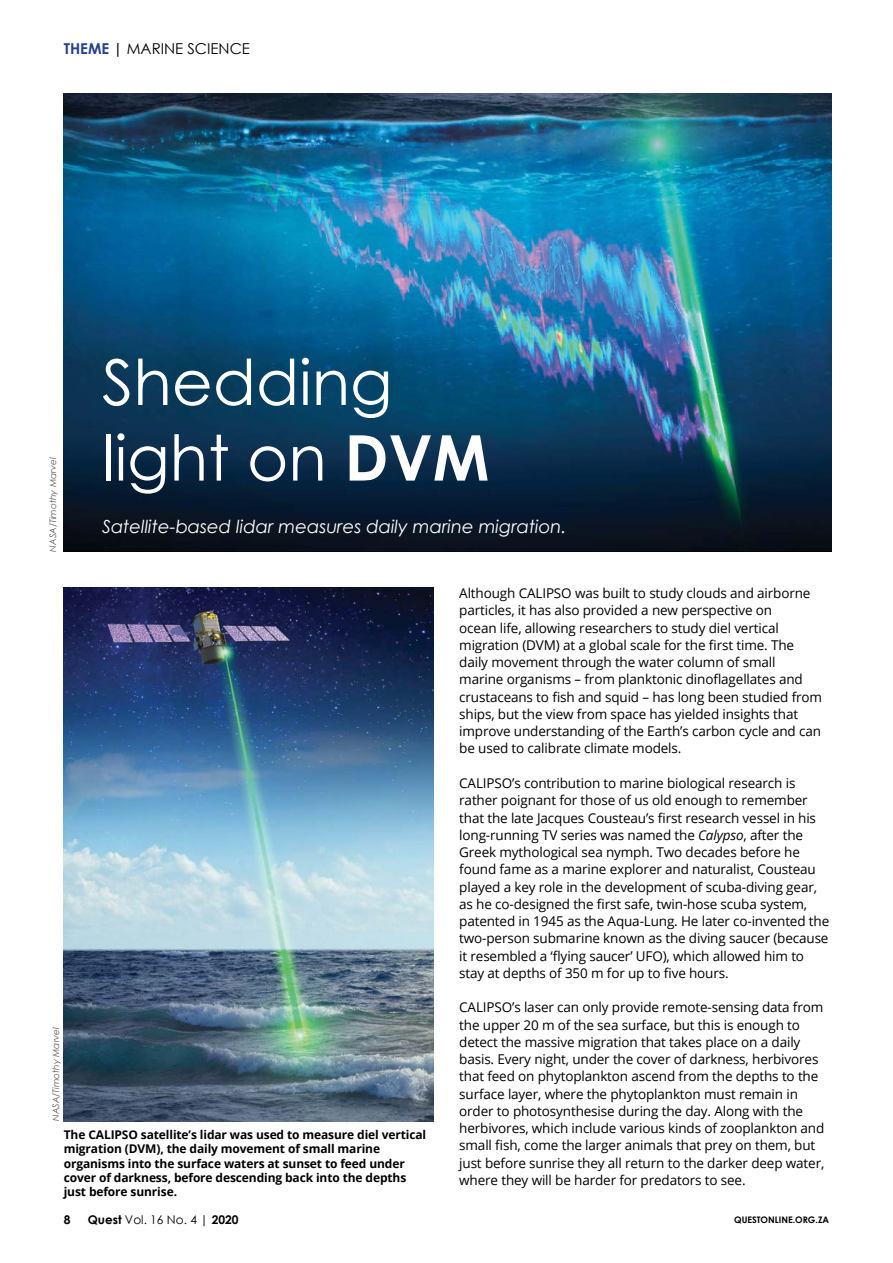
<style>
.page{position:relative;width:893px;height:1263px;background:#fff}
.page>*{position:absolute;margin:0;border:0;box-sizing:border-box;transform-origin:0 0}
.t1{font:63px/75.6px "Century Gothic";color:#fff}
.t2{font:italic 18px "Century Gothic";color:#fff}
.t3{font:15px "Century Gothic";color:#000}
.t4{font:13.5px/17.2px "Open Sans";letter-spacing:-.01em;color:#000}
.t5{font:700 12px/14.4px "Open Sans";letter-spacing:-.01em;color:#000}
.t6{font:12px "Century Gothic";color:#000}
.t7{font:700 12px "Century Gothic";color:#000}
.t8{font:italic 9px "Century Gothic";color:#58595b}
.t9{font:700 9px "Century Gothic";color:#000}
.s1{font-weight:700;color:#25408f}
.s2{font-weight:700}
.s3{font-style:italic}
</style>
<div class="page">
<img style="left:64px;top:94px;width:767px;height:457px">
<img style="left:64px;top:588px;width:370px;height:533px">
<p class="t3" style="left:64px;top:38px;width:188px"><span class="s1">THEME</span> <span class="s2">|</span> MARINE SCIENCE</p>
<p class="t8" style="left:47px;top:551px;width:95px;rotate:-90deg">NASA/Timothy Marvel</p>
<h1 class="t1" style="left:102px;top:343px;width:389px">Shedding light on <span class="s2">DVM</span></h1>
<h2 class="t2" style="left:102px;top:514px;width:466px">Satellite-based lidar measures daily marine migration.</h2>
<p class="t8" style="left:50px;top:1121px;width:95px;rotate:-90deg">NASA/Timothy Marvel</p>
<p class="t5" style="left:64px;top:1127px;width:364px">The CALIPSO satellite’s lidar was used to measure diel vertical migration (DVM), the daily movement of small marine organisms into the surface waters at sunset to feed under cover of darkness, before descending back into the depths just before sunrise.</p>
<p class="t4" style="left:459px;top:584px;width:364px">Although CALIPSO was built to study clouds and airborne particles, it has also provided a new perspective on<br>ocean life, allowing researchers to study diel vertical migration (DVM) at a global scale for the first time. The daily movement through the water column of small marine organisms – from planktonic dinoflagellates and crustaceans to fish and squid – has long been studied from ships, but the view from space has yielded insights that improve understanding of the Earth’s carbon cycle and can be used to calibrate climate models.</p>
<p class="t4" style="left:459px;top:774px;width:371px">CALIPSO’s contribution to marine biological research is rather poignant for those of us old enough to remember that the late Jacques Cousteau’s first research vessel in his long-running TV series was named the <span class="s3">Calypso</span>, after the Greek mythological sea nymph. Two decades before he found fame as a marine explorer and naturalist, Cousteau played a key role in the development of scuba-diving gear, as he co-designed the first safe, twin-hose scuba system, patented in 1945 as the Aqua-Lung. He later co-invented the two-person submarine known as the diving saucer (because it resembled a ‘flying saucer’ UFO), which allowed him to stay at depths of 350 m for up to five hours.</p>
<p class="t4" style="left:459px;top:998px;width:367px">CALIPSO’s laser can only provide remote-sensing data from the upper 20 m of the sea surface, but this is enough to detect the massive migration that takes place on a daily basis. Every night, under the cover of darkness, herbivores that feed on phytoplankton ascend from the depths to the surface layer, where the phytoplankton must remain in order to photosynthesise during the day. Along with the herbivores, which include various kinds of zooplankton and small fish, come the larger animals that prey on them, but just before sunrise they all return to the darker deep water, where they will be harder for predators to see.</p>
<p class="t7" style="left:64px;top:1210px;width:8px">8</p>
<p class="t6" style="left:88px;top:1211px;width:152px"><span class="s2">Quest</span> Vol. 16 No. 4 | <span class="s2">2020</span></p>
<p class="t9" style="left:734px;top:1213px;width:97px">QUESTONLINE.ORG.ZA</p>
</div>
